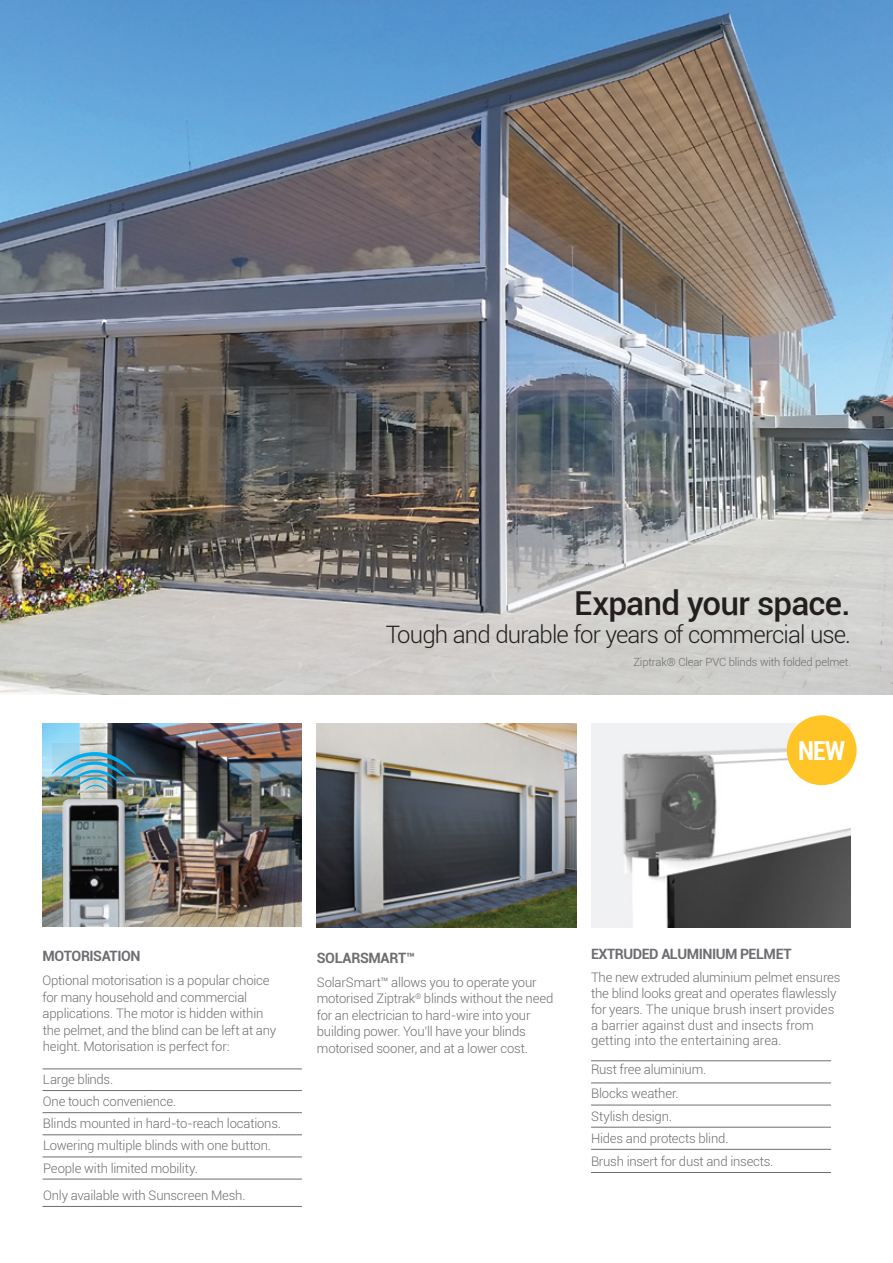
<style>
.page{position:relative;width:893px;height:1263px;background:#fff}
.page>*{position:absolute;margin:0;border:0;box-sizing:border-box;transform-origin:0 0}
.t1{font:500 33px "Roboto";letter-spacing:-.02em;color:#231f20}
.t2{font:700 condensed 26.1px "Roboto";color:#fff}
.t3{font:300 24px "Roboto";letter-spacing:-.035em;color:#231f20}
.t4{font:700 14.25px "Roboto";letter-spacing:-.03em;color:#6d6e71}
.t5{font:300 13.2px/16.5px "Roboto";letter-spacing:-.015em;color:#6d6e71}
.t6{font:300 11.25px "Roboto";letter-spacing:-.015em;color:#6d6e71}
</style>
<div class="page">
<img style="left:0;top:0;width:893px;height:694px">
<img style="left:43px;top:723px;width:259px;height:204px">
<hr style="left:43px;top:1069px;width:259px;height:1px;background:#6d6e71">
<hr style="left:43px;top:1090px;width:259px;height:1px;background:#6d6e71">
<hr style="left:43px;top:1112px;width:259px;height:1px;background:#6d6e71">
<hr style="left:43px;top:1134px;width:259px;height:1px;background:#6d6e71">
<hr style="left:43px;top:1157px;width:259px;height:1px;background:#6d6e71">
<hr style="left:43px;top:1179px;width:259px;height:1px;background:#6d6e71">
<hr style="left:43px;top:1206px;width:259px;height:1px;background:#6d6e71">
<img style="left:52px;top:743px;width:101px;height:184px">
<img style="left:58px;top:795px;width:72px;height:132px">
<img style="left:51px;top:736px;width:86px;height:55px">
<img style="left:317px;top:723px;width:259px;height:204px">
<img style="left:591px;top:723px;width:259px;height:204px">
<hr style="left:591px;top:1060px;width:240px;height:1px;background:#6d6e71">
<hr style="left:591px;top:1083px;width:240px;height:1px;background:#6d6e71">
<hr style="left:591px;top:1105px;width:240px;height:1px;background:#6d6e71">
<hr style="left:591px;top:1127px;width:240px;height:1px;background:#6d6e71">
<div style="left:787px;top:715px;width:70px;height:70px;background:#ffc425;border-radius:50%"></div>
<hr style="left:591px;top:1149px;width:240px;height:1px;background:#6d6e71">
<hr style="left:591px;top:1172px;width:240px;height:1px;background:#6d6e71">
<h1 class="t1" style="left:574px;top:580px;width:278px">Expand your space.</h1>
<h3 class="t3" style="left:386px;top:618px;width:467px">Tough and durable for years of commercial use.</h3>
<p class="t6" style="left:633px;top:654px;width:219px">Ziptrak® Clear PVC blinds with folded pelmet.</p>
<h2 class="t2" style="left:798px;top:732px;width:49px">NEW</h2>
<p class="t4" style="left:43px;top:946px;width:100px">MOTORISATION</p>
<p class="t5" style="left:43px;top:972px;width:235px">Optional motorisation is a popular choice for many household and commercial applications. The motor is hidden within the pelmet, and the blind can be left at any height. Motorisation is perfect for:</p>
<p class="t5" style="left:43px;top:1068px;width:240px;line-height:22.2px">Large blinds.<br>One touch convenience.<br>Blinds mounted in hard-to-reach locations.<br>Lowering multiple blinds with one button.<br>People with limited mobility.</p>
<p class="t5" style="left:43px;top:1186px;width:204px">Only available with Sunscreen Mesh.</p>
<p class="t4" style="left:317px;top:948px;width:100px">SOLARSMART™</p>
<p class="t5" style="left:317px;top:973px;width:238px">SolarSmart™ allows you to operate your motorised Ziptrak<sup>®</sup> blinds without the need for an electrician to hard-wire into your building power. You’ll have your blinds motorised sooner, and at a lower cost.</p>
<p class="t4" style="left:591px;top:943px;width:202px">EXTRUDED ALUMINIUM PELMET</p>
<p class="t5" style="left:591px;top:969px;width:251px;line-height:15.8px">The new extruded aluminium pelmet ensures the blind looks great and operates flawlessly for years. The unique brush insert provides a barrier against dust and insects from getting into the entertaining area.</p>
<p class="t5" style="left:591px;top:1057px;width:117px;line-height:24.5px">Rust free aluminium.<br>Blocks weather.</p>
<p class="t5" style="left:591px;top:1107px;width:82px">Stylish design.</p>
<p class="t5" style="left:591px;top:1126px;width:184px;line-height:23.2px">Hides and protects blind.<br>Brush insert for dust and insects.</p>
</div>
